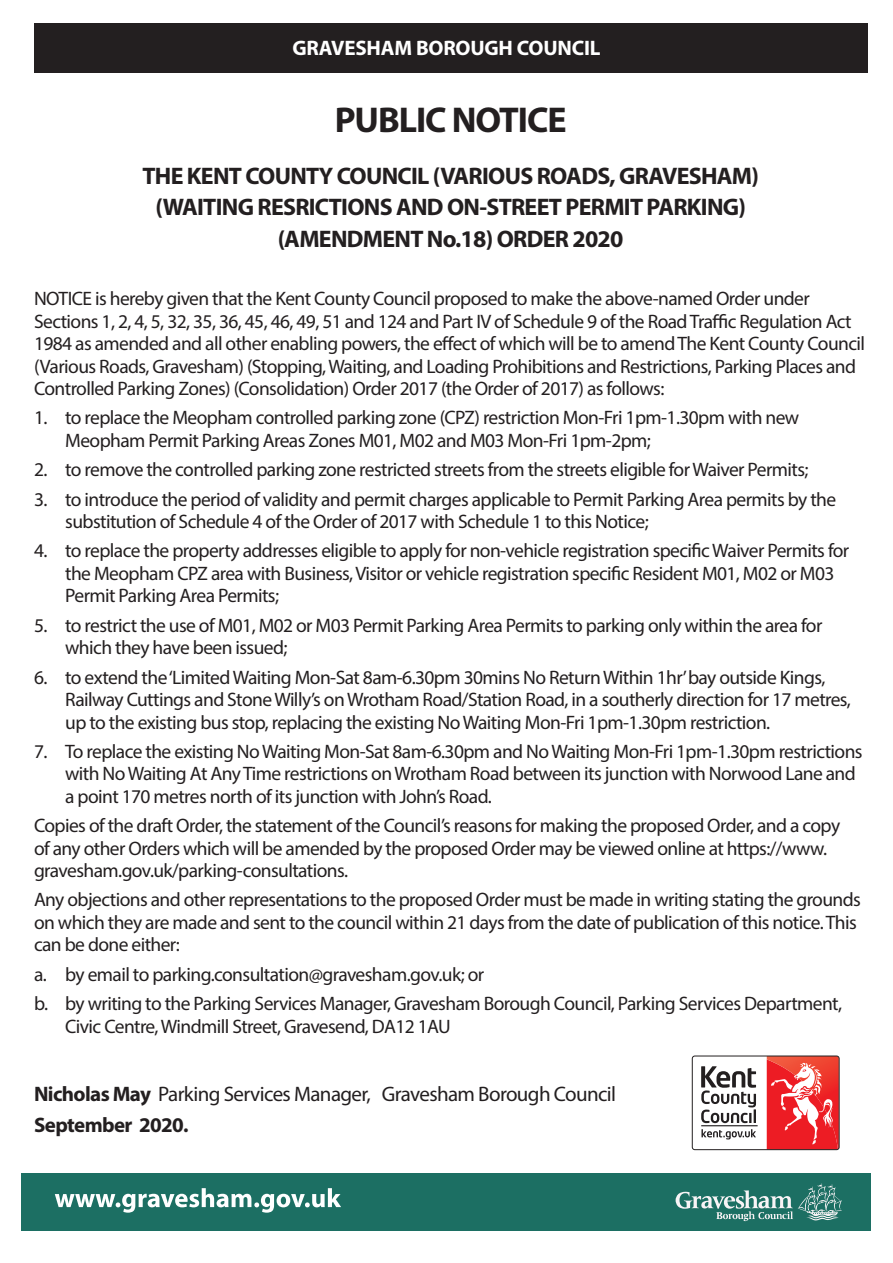
<style>
.page{position:relative;width:893px;height:1263px;background:#fff}
.page>*{position:absolute;margin:0;border:0;box-sizing:border-box;transform-origin:0 0}
.t1{font:700 36px "Myriad Pro";letter-spacing:-.03em;color:#231f20}
.t2{font:700 24px "Myriad Pro";letter-spacing:-.03em;color:#231f20}
.t3{font:21px "Myriad Pro";letter-spacing:-.03em;color:#231f20}
.t4{font:700 21px "Myriad Pro";letter-spacing:-.01em;color:#fff}
.t5{font:700 21px "Myriad Pro";letter-spacing:-.03em;color:#231f20}
.t6{font:19.5px/22.5px "Myriad Pro";letter-spacing:-.03em;color:#231f20}
.s1{font-weight:700}
</style>
<div class="page">
<div style="left:21px;top:1174px;width:849px;height:57px;background:#1c6f63"></div>
<svg style="left:55px;top:1188px;width:286px;height:25px"></svg>
<svg style="left:676px;top:1183px;width:166px;height:38px"></svg>
<div style="left:34px;top:23px;width:833px;height:50px;background:#231f20"></div>
<svg style="left:767px;top:1056px;width:72px;height:94px;background:#f04e50"></svg>
<svg style="left:701px;top:1129px;width:55px;height:10px"></svg>
<svg style="left:701px;top:1066px;width:55px;height:57px"></svg>
<hr style="left:701px;top:1125px;width:57px;height:1px;background:#231f20">
<div style="left:692px;top:1056px;width:147px;height:94px;border:1px solid #231f20;border-radius:3px"></div>
<p class="t4" style="left:292px;top:34px;width:310px">GRAVESHAM BOROUGH COUNCIL</p>
<p class="t1" style="left:335px;top:96px;width:233px">PUBLIC NOTICE</p>
<p class="t2" style="left:142px;top:160px;width:618px">THE KENT COUNTY COUNCIL (VARIOUS ROADS, GRAVESHAM)</p>
<p class="t2" style="left:155px;top:192px;width:592px">(WAITING RESRICTIONS AND ON-STREET PERMIT PARKING)</p>
<p class="t2" style="left:278px;top:223px;width:347px">(AMENDMENT No.18) ORDER 2020</p>
<p class="t6" style="left:34px;top:287px;width:833px">NOTICE is hereby given that the Kent County Council proposed to make the above-named Order under Sections 1, 2, 4, 5, 32, 35, 36, 45, 46, 49, 51 and 124 and Part IV of Schedule 9 of the Road Traffic Regulation Act 1984 as amended and all other enabling powers, the effect of which will be to amend The Kent County Council (Various Roads, Gravesham) (Stopping, Waiting, and Loading Prohibitions and Restrictions, Parking Places and Controlled Parking Zones) (Consolidation) Order 2017 (the Order of 2017) as follows:</p>
<p class="t6" style="left:65px;top:406px;width:735px;text-indent:-31px">1. to replace the Meopham controlled parking zone (CPZ) restriction Mon-Fri 1pm-1.30pm with new<br>Meopham Permit Parking Areas Zones M01, M02 and M03 Mon-Fri 1pm-2pm;</p>
<p class="t6" style="left:34px;top:458px;width:776px">2. to remove the controlled parking zone restricted streets from the streets eligible for Waiver Permits;</p>
<p class="t6" style="left:65px;top:487px;width:772px;text-indent:-31px">3. to introduce the period of validity and permit charges applicable to Permit Parking Area permits by the substitution of Schedule 4 of the Order of 2017 with Schedule 1 to this Notice;</p>
<p class="t6" style="left:65px;top:539px;width:786px;text-indent:-31px">4. to replace the property addresses eligible to apply for non-vehicle registration specific Waiver Permits for the Meopham CPZ area with Business, Visitor or vehicle registration specific Resident M01, M02 or M03<br>Permit Parking Area Permits;</p>
<p class="t6" style="left:65px;top:614px;width:759px;text-indent:-31px">5. to restrict the use of M01, M02 or M03 Permit Parking Area Permits to parking only within the area for which they have been issued;</p>
<p class="t6" style="left:65px;top:665px;width:787px;text-indent:-31px">6. to extend the ‘Limited Waiting Mon-Sat 8am-6.30pm 30mins No Return Within 1hr’ bay outside Kings,<br>Railway Cuttings and Stone Willy’s on Wrotham Road/Station Road, in a southerly direction for 17 metres, up to the existing bus stop, replacing the existing No Waiting Mon-Fri 1pm-1.30pm restriction.</p>
<p class="t6" style="left:65px;top:740px;width:799px;text-indent:-31px">7. To replace the existing No Waiting Mon-Sat 8am-6.30pm and No Waiting Mon-Fri 1pm-1.30pm restrictions with No Waiting At Any Time restrictions on Wrotham Road between its junction with Norwood Lane and a point 170 metres north of its junction with John’s Road.</p>
<p class="t6" style="left:34px;top:814px;width:808px">Copies of the draft Order, the statement of the Council’s reasons for making the proposed Order, and a copy of any other Orders which will be amended by the proposed Order may be viewed online at https://www. gravesham.gov.uk/parking-consultations.</p>
<p class="t6" style="left:34px;top:888px;width:828px">Any objections and other representations to the proposed Order must be made in writing stating the grounds on which they are made and sent to the council within 21 days from the date of publication of this notice. This can be done either:</p>
<p class="t6" style="left:34px;top:963px;width:452px">a. by email to parking.consultation@gravesham.gov.uk; or</p>
<p class="t6" style="left:65px;top:992px;width:778px;text-indent:-31px">b. by writing to the Parking Services Manager, Gravesham Borough Council, Parking Services Department,<br>Civic Centre, Windmill Street, Gravesend, DA12 1AU</p>
<p class="t3" style="left:34px;top:1081px;width:583px"><span class="s1">Nicholas May</span> Parking Services Manager, Gravesham Borough Council</p>
<p class="t5" style="left:34px;top:1111px;width:156px">September 2020.</p>
</div>
